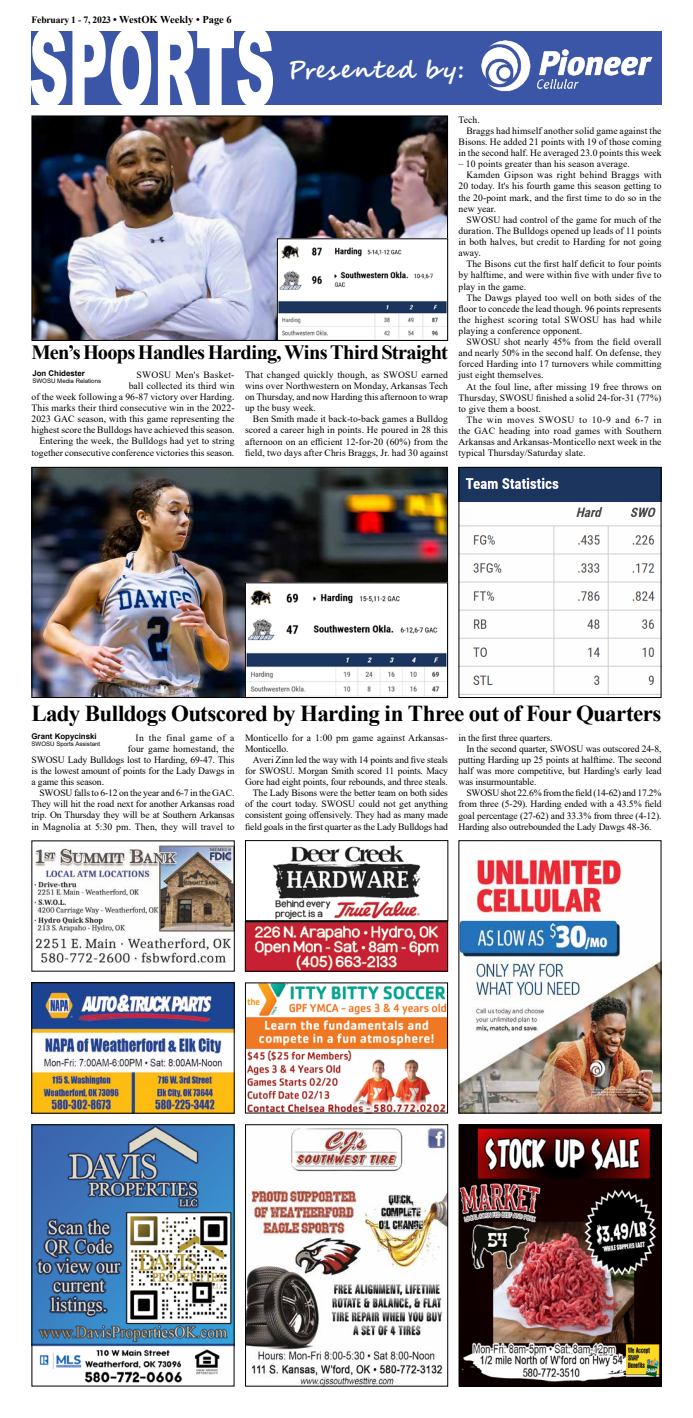
<style>
.page{position:relative;width:693px;height:1418px;background:#fff}
.page>*{position:absolute;margin:0;border:0;box-sizing:border-box;transform-origin:0 0}
.t1{font:900 107.1px "Arial";color:#fff;scale:.51 1}
.t2{font:700 23.62px "Segoe Script";letter-spacing:.075em;color:#fff}
.t3{font:700 22.75px "Times New Roman";letter-spacing:-.03em;color:#000}
.t4{font:700 20.21px "Times New Roman";letter-spacing:-.04em;color:#000}
.t5{font:700 10.5px "Times New Roman";color:#000}
.t6{font:9.62px/11.1px "Times New Roman";letter-spacing:.01em;color:#000;text-align:justify}
.t7{font:9.62px/11.1px "Times New Roman";letter-spacing:-.01em;color:#000;text-align:right}
.t8{font:9.62px "Times New Roman";letter-spacing:.05em;color:#000}
.t9{font:9.62px "Times New Roman";letter-spacing:-.02em;color:#000}
.t10{font:9.62px "Times New Roman";letter-spacing:-.015em;color:#000}
.t11{font:700 7.88px "Arial";color:#000}
.t12{font:6.12px "Arial";color:#000}
.s1{font-size:9.62px}
</style>
<div class="page">
<div style="left:32px;top:32px;width:630px;height:73px;background:#3b56a6"></div>
<img style="left:481px;top:40px;width:172px;height:52px">
<img style="left:34px;top:1126px;width:198px;height:257px">
<img style="left:247px;top:1127px;width:199px;height:257px">
<div style="left:245px;top:1124px;width:203px;height:262px;border:1px solid #000"></div>
<img style="left:461px;top:1126px;width:198px;height:258px">
<div style="left:459px;top:1124px;width:202px;height:262px;border:1px solid #000"></div>
<img style="left:461px;top:860px;width:198px;height:251px">
<img style="left:33px;top:984px;width:199px;height:127px">
<div style="left:31px;top:982px;width:203px;height:131px;border:1px solid #000"></div>
<img style="left:34px;top:846px;width:199px;height:117px">
<img style="left:247px;top:984px;width:199px;height:127px">
<div style="left:245px;top:982px;width:203px;height:131px;border:1px solid #000"></div>
<img style="left:247px;top:845px;width:199px;height:124px">
<div style="left:245px;top:840px;width:203px;height:81px;border:1px solid #000"></div>
<div style="left:245px;top:921px;width:203px;height:50px;border:1px solid #000"></div>
<img style="left:34px;top:118px;width:412px;height:221px">
<div style="left:32px;top:116px;width:416px;height:225px;border:1px solid #000"></div>
<img style="left:34px;top:469px;width:412px;height:227px">
<div style="left:32px;top:467px;width:416px;height:231px;border:1px solid #000"></div>
<img style="left:247px;top:584px;width:199px;height:112px">
<div style="left:245px;top:582px;width:203px;height:116px;border:1px solid #000"></div>
<img style="left:279px;top:240px;width:167px;height:99px">
<div style="left:277px;top:238px;width:171px;height:103px;border:1px solid #000"></div>
<img style="left:460px;top:469px;width:200px;height:226px">
<div style="left:458px;top:467px;width:204px;height:231px;border:1px solid #000"></div>
<p class="t5" style="left:32px;top:12px;width:202px"><span class="s1">February 1 - 7, 2023</span> • WestOK Weekly • Page 6</p>
<h1 class="t1" style="left:29px;top:-10px;width:484px">SPORTS</h1>
<h2 class="t2" style="left:288px;top:51px;width:178px">Presented by:</h2>
<h3 class="t4" style="left:32px;top:338px;width:418px">Men’s Hoops Handles Harding, Wins Third Straight</h3>
<p class="t11" style="left:32px;top:368px;width:54px">Jon Chidester</p>
<p class="t12" style="left:32px;top:377px;width:70px">SWOSU Media Relations</p>
<p class="t6" style="left:32px;top:369px;width:205px;text-align:right">SWOSU Men's Basket-<br>ball collected its third win<br>of the week following a 96-87 victory over Harding.<br>This marks their third consecutive win in the 2022- 2023 GAC season, with this game representing the highest score the Bulldogs have achieved this season.<br>Entering the week, the Bulldogs had yet to string together consecutive conference victories this season.</p>
<p class="t6" style="left:245px;top:369px;width:205px">That changed quickly though, as SWOSU earned wins over Northwestern on Monday, Arkansas Tech on Thursday, and now Harding this afternoon to wrap up the busy week.</p>
<p class="t6" style="left:245px;top:413px;width:205px;text-indent:8px">Ben Smith made it back-to-back games a Bulldog scored a career high in points. He poured in 28 this afternoon on an efficient 12-for-20 (60%) from the field, two days after Chris Braggs, Jr. had 30 against</p>
<p class="t6" style="left:459px;top:114px;width:23px">Tech.</p>
<p class="t6" style="left:466px;top:125px;width:197px">Braggs had himself another solid game against the</p>
<p class="t6" style="left:459px;top:136px;width:205px">Bisons. He added 21 points with 19 of those coming</p>
<p class="t6" style="left:459px;top:147px;width:205px">in the second half. He averaged 23.0 points this week</p>
<p class="t6" style="left:459px;top:158px;width:173px">– 10 points greater than his season average.</p>
<p class="t6" style="left:466px;top:169px;width:197px">Kamden Gipson was right behind Braggs with</p>
<p class="t6" style="left:459px;top:180px;width:204px">20 today. It's his fourth game this season getting to</p>
<p class="t6" style="left:459px;top:191px;width:205px">the 20-point mark, and the first time to do so in the</p>
<p class="t6" style="left:459px;top:203px;width:39px">new year.</p>
<p class="t6" style="left:466px;top:214px;width:197px">SWOSU had control of the game for much of the</p>
<p class="t6" style="left:459px;top:225px;width:205px">duration. The Bulldogs opened up leads of 11 points</p>
<p class="t6" style="left:459px;top:236px;width:205px">in both halves, but credit to Harding for not going</p>
<p class="t6" style="left:459px;top:247px;width:24px">away.</p>
<p class="t6" style="left:466px;top:258px;width:197px">The Bisons cut the first half deficit to four points</p>
<p class="t6" style="left:459px;top:269px;width:205px">by halftime, and were within five with under five to</p>
<p class="t6" style="left:459px;top:280px;width:69px">play in the game.</p>
<p class="t6" style="left:466px;top:291px;width:197px">The Dawgs played too well on both sides of the</p>
<p class="t6" style="left:459px;top:303px;width:205px">floor to concede the lead though. 96 points represents</p>
<p class="t6" style="left:459px;top:314px;width:205px">the highest scoring total SWOSU has had while</p>
<p class="t6" style="left:459px;top:325px;width:125px">playing a conference opponent.</p>
<p class="t6" style="left:466px;top:336px;width:197px">SWOSU shot nearly 45% from the field overall</p>
<p class="t6" style="left:459px;top:347px;width:205px">and nearly 50% in the second half. On defense, they</p>
<p class="t6" style="left:459px;top:358px;width:205px">forced Harding into 17 turnovers while committing</p>
<p class="t6" style="left:459px;top:369px;width:87px">just eight themselves.</p>
<p class="t6" style="left:466px;top:380px;width:197px">At the foul line, after missing 19 free throws on</p>
<p class="t6" style="left:459px;top:391px;width:204px">Thursday, SWOSU finished a solid 24-for-31 (77%)</p>
<p class="t6" style="left:459px;top:403px;width:84px">to give them a boost.</p>
<p class="t8" style="left:466px;top:413px;width:197px">The win moves SWOSU to 10-9 and 6-7 in</p>
<p class="t6" style="left:459px;top:425px;width:205px">the GAC heading into road games with Southern</p>
<p class="t6" style="left:459px;top:436px;width:205px">Arkansas and Arkansas-Monticello next week in the</p>
<p class="t6" style="left:459px;top:447px;width:129px">typical Thursday/Saturday slate.</p>
<h3 class="t3" style="left:32px;top:697px;width:631px">Lady Bulldogs Outscored by Harding in Three out of Four Quarters</h3>
<p class="t11" style="left:32px;top:731px;width:67px">Grant Kopycinski</p>
<p class="t12" style="left:32px;top:740px;width:70px">SWOSU Sports Assistant</p>
<p class="t8" style="left:136px;top:730px;width:100px">In the final game of a</p>
<p class="t6" style="left:128px;top:742px;width:108px">four game homestand, the</p>
<p class="t7" style="left:32px;top:753px;width:205px">SWOSU Lady Bulldogs lost to Harding, 69-47. This</p>
<p class="t7" style="left:32px;top:765px;width:205px">is the lowest amount of points for the Lady Dawgs in</p>
<p class="t7" style="left:32px;top:776px;width:74px">a game this season.</p>
<p class="t10" style="left:39px;top:786px;width:197px">SWOSU falls to 6-12 on the year and 6-7 in the GAC.</p>
<p class="t7" style="left:32px;top:798px;width:205px">They will hit the road next for another Arkansas road</p>
<p class="t7" style="left:32px;top:809px;width:205px">trip. On Thursday they will be at Southern Arkansas</p>
<p class="t6" style="left:32px;top:820px;width:205px">in Magnolia at 5:30 pm. Then, they will travel to</p>
<p class="t6" style="left:245px;top:731px;width:205px">Monticello for a 1:00 pm game against Arkansas-<br>Monticello.</p>
<p class="t7" style="left:245px;top:754px;width:205px">Averi Zinn led the way with 14 points and five steals for SWOSU. Morgan Smith scored 11 points. Macy Gore had eight points, four rebounds, and three steals.<br>The Lady Bisons were the better team on both sides of the court today. SWOSU could not get anything consistent going offensively. They had as many made field goals in the first quarter as the Lady Bulldogs had</p>
<p class="t7" style="left:459px;top:731px;width:95px">in the first three quarters.</p>
<p class="t7" style="left:466px;top:742px;width:197px">In the second quarter, SWOSU was outscored 24-8,</p>
<p class="t7" style="left:459px;top:754px;width:205px">putting Harding up 25 points at halftime. The second</p>
<p class="t7" style="left:459px;top:765px;width:205px">half was more competitive, but Harding's early lead</p>
<p class="t7" style="left:459px;top:776px;width:79px">was insurmountable.</p>
<p class="t9" style="left:466px;top:786px;width:197px">SWOSU shot 22.6% from the field (14-62) and 17.2%</p>
<p class="t7" style="left:459px;top:798px;width:205px">from three (5-29). Harding ended with a 43.5% field</p>
<p class="t7" style="left:459px;top:809px;width:205px">goal percentage (27-62) and 33.3% from three (4-12).</p>
<p class="t7" style="left:459px;top:820px;width:195px">Harding also outrebounded the Lady Dawgs 48-36.</p>
</div>
